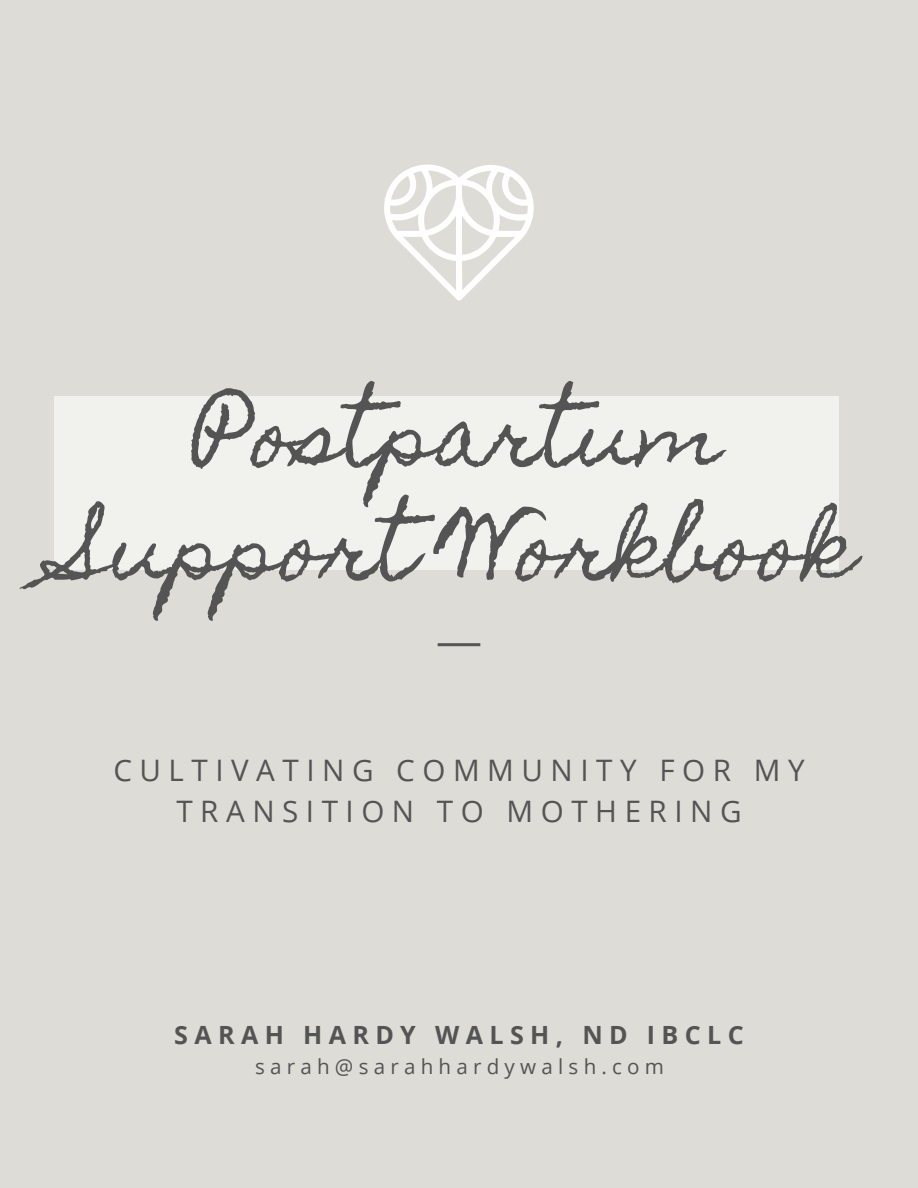
<style>
.page{position:relative;width:918px;height:1188px;background:#dddcd6}
.page>*{position:absolute;margin:0;border:0;box-sizing:border-box;transform-origin:0 0}
.t1{font:81.6px "Homemade Apple";color:#545454}
.t2{font:29.55px/41.2px "Open Sans";letter-spacing:.255em;color:#545454;text-align:center}
.t3{font:700 25.05px "Open Sans";letter-spacing:.255em;color:#545454}
.t4{font:20.55px "Open Sans";letter-spacing:.255em;color:#545454}
</style>
<div class="page">
<svg style="left:384px;top:165px;width:150px;height:136px"></svg>
<svg style="left:438px;top:643px;width:42px;height:3px"></svg>
<div style="left:55px;top:397px;width:784px;height:173px;background:#f1f1ee"></div>
<p class="t1" style="left:195px;top:388px;width:529px">Postpartum</p>
<p class="t1" style="left:63px;top:502px;width:794px">Support Workbook</p>
<p class="t2" style="left:113px;top:749px;width:693px">CULTIVATING COMMUNITY FOR MY<br>TRANSITION TO MOTHERING</p>
<p class="t3" style="left:174px;top:1017px;width:571px">SARAH HARDY WALSH, ND IBCLC</p>
<p class="t4" style="left:255px;top:1052px;width:411px">sarah@sarahhardywalsh.com</p>
</div>
